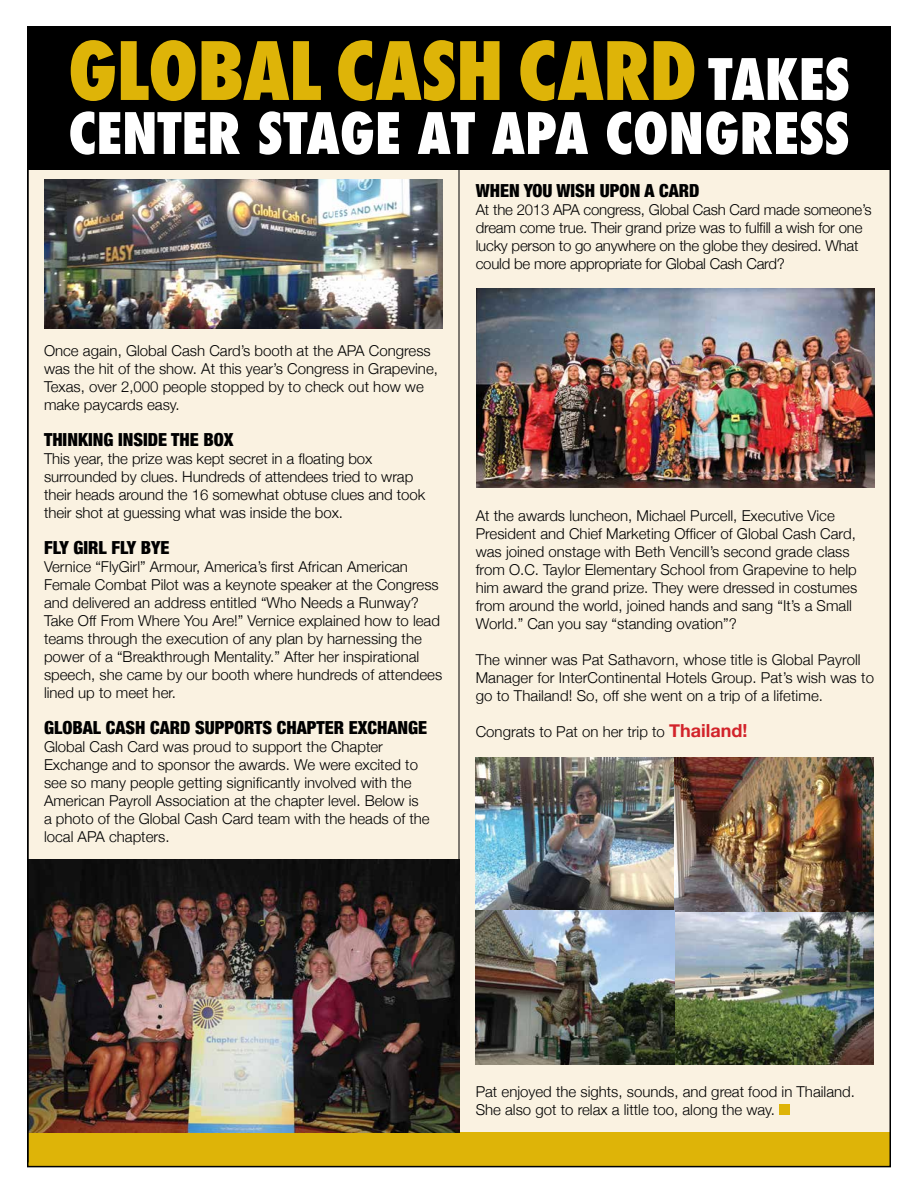
<style>
.page{position:relative;width:918px;height:1188px;background:#fff}
.page>*{position:absolute;margin:0;border:0;box-sizing:border-box;transform-origin:0 0}
.t1{font:800 condensed 78px "Futura";letter-spacing:-.01em;color:#deb408}
.t2{font:800 condensed 55.5px "Futura";color:#fff}
.t3{font:900 condensed 18px "Helvetica Neue";color:#000}
.t4{font:300 15px/18px "Helvetica Neue";color:#000}
.s1{font-size:55.5px;color:#fff}
.s2{font-weight:700;font-size:18px;color:#d2232a}
</style>
<div class="page">
<div style="left:27px;top:152px;width:864px;height:1014px;background:#faf2e1"></div>
<hr style="left:459px;top:162px;width:1px;height:1004px;background:#000">
<div style="left:28px;top:1132px;width:862px;height:34px;background:#deb408"></div>
<img style="left:30px;top:860px;width:429px;height:272px">
<img style="left:476px;top:289px;width:399px;height:199px">
<img style="left:44px;top:179px;width:398px;height:149px">
<div style="left:27px;top:26px;width:864px;height:144px;background:#000"></div>
<img style="left:476px;top:757px;width:398px;height:308px">
<div style="left:779px;top:1104px;width:11px;height:11px;background:#deb408"></div>
<h1 class="t1" style="left:68px;top:18px;width:783px">GLOBAL CASH CARD <span class="s1">TAKES</span></h1>
<h2 class="t2" style="left:68px;top:96px;width:783px">CENTER STAGE AT APA CONGRESS</h2>
<p class="t4" style="left:44px;top:341px;width:395px">Once again, Global Cash Card’s booth at the APA Congress was the hit of the show. At this year’s Congress in Grapevine, Texas, over 2,000 people stopped by to check out how we make paycards easy.</p>
<p class="t3" style="left:44px;top:425px;width:191px">THINKING INSIDE THE BOX</p>
<p class="t4" style="left:44px;top:449px;width:383px">This year, the prize was kept secret in a floating box surrounded by clues. Hundreds of attendees tried to wrap their heads around the 16 somewhat obtuse clues and took their shot at guessing what was inside the box.</p>
<p class="t3" style="left:44px;top:533px;width:127px">FLY GIRL FLY BYE</p>
<p class="t4" style="left:44px;top:557px;width:400px">Vernice “FlyGirl” Armour, America’s first African American Female Combat Pilot was a keynote speaker at the Congress and delivered an address entitled “Who Needs a Runway?<br>Take Off From Where You Are!” Vernice explained how to lead teams through the execution of any plan by harnessing the power of a “Breakthrough Mentality.” After her inspirational speech, she came by our booth where hundreds of attendees lined up to meet her.</p>
<p class="t3" style="left:44px;top:713px;width:385px">GLOBAL CASH CARD SUPPORTS CHAPTER EXCHANGE</p>
<p class="t4" style="left:44px;top:737px;width:387px">Global Cash Card was proud to support the Chapter Exchange and to sponsor the awards. We were excited to see so many people getting significantly involved with the American Payroll Association at the chapter level. Below is a photo of the Global Cash Card team with the heads of the local APA chapters.</p>
<p class="t3" style="left:476px;top:176px;width:225px">WHEN YOU WISH UPON A CARD</p>
<p class="t4" style="left:476px;top:200px;width:397px">At the 2013 APA congress, Global Cash Card made someone’s dream come true. Their grand prize was to fulfill a wish for one lucky person to go anywhere on the globe they desired. What could be more appropriate for Global Cash Card?</p>
<p class="t4" style="left:476px;top:506px;width:383px">At the awards luncheon, Michael Purcell, Executive Vice President and Chief Marketing Officer of Global Cash Card, was joined onstage with Beth Vencill’s second grade class from O.C. Taylor Elementary School from Grapevine to help him award the grand prize. They were dressed in costumes from around the world, joined hands and sang “It’s a Small World.” Can you say “standing ovation”?</p>
<p class="t4" style="left:476px;top:650px;width:400px">The winner was Pat Sathavorn, whose title is Global Payroll<br>Manager for InterContinental Hotels Group. Pat’s wish was to go to Thailand! So, off she went on a trip of a lifetime.</p>
<p class="t4" style="left:476px;top:722px;width:273px">Congrats to Pat on her trip to <span class="s2">Thailand!</span></p>
<p class="t4" style="left:476px;top:1082px;width:381px">Pat enjoyed the sights, sounds, and great food in Thailand.<br>She also got to relax a little too, along the way.</p>
</div>
